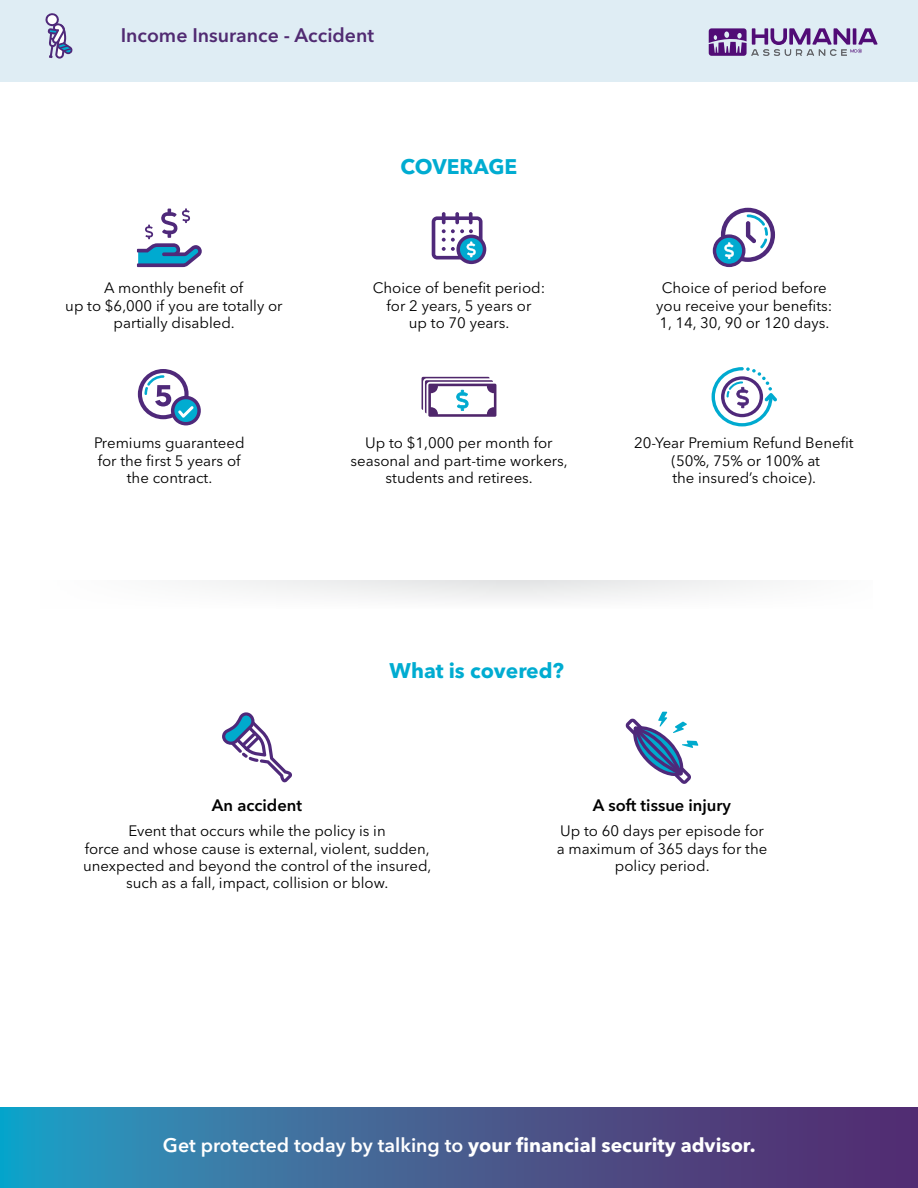
<style>
.page{position:relative;width:918px;height:1188px;background:#fff}
.page>*{position:absolute;margin:0;border:0;box-sizing:border-box;transform-origin:0 0}
.t1{font:700 21px "Avenir Next LT Pro";color:#00acd1}
.t2{font:700 19.5px "Avenir Next LT Pro";color:#fff}
.t3{font:600 19.5px "Avenir Next LT Pro";color:#512b72}
.t4{font:600 16.5px "Avenir Next LT Pro";color:#000}
.t5{font:15px/17.2px "Avenir Next LT Pro";color:#000;text-align:center}
.s1{font-weight:600}
</style>
<div class="page">
<svg style="left:222px;top:712px;width:70px;height:70px"></svg>
<div style="left:0;top:0;width:918px;height:81px;background:#dfedf4"></div>
<svg style="left:709px;top:28px;width:169px;height:28px"></svg>
<svg style="left:0;top:1107px;width:918px;height:81px;background:#416194"></svg>
<svg style="left:45px;top:13px;width:28px;height:46px"></svg>
<svg style="left:137px;top:208px;width:65px;height:59px"></svg>
<svg style="left:422px;top:377px;width:74px;height:40px"></svg>
<svg style="left:442px;top:212px;width:4px;height:12px"></svg>
<svg style="left:455px;top:212px;width:4px;height:12px"></svg>
<svg style="left:469px;top:212px;width:4px;height:12px"></svg>
<svg style="left:432px;top:216px;width:54px;height:48px"></svg>
<svg style="left:713px;top:208px;width:62px;height:59px"></svg>
<svg style="left:138px;top:369px;width:63px;height:56px"></svg>
<svg style="left:625px;top:712px;width:73px;height:72px"></svg>
<svg style="left:712px;top:367px;width:65px;height:59px"></svg>
<p class="t3" style="left:121px;top:23px;width:255px">Income Insurance - Accident</p>
<p class="t1" style="left:401px;top:154px;width:118px">COVERAGE</p>
<p class="t5" style="left:65px;top:279px;width:219px">A monthly benefit of<br>up to $6,000 if you are totally or partially disabled.</p>
<p class="t5" style="left:373px;top:279px;width:174px">Choice of benefit period: for 2 years, 5 years or<br>up to 70 years.</p>
<p class="t5" style="left:656px;top:279px;width:177px">Choice of period before you receive your benefits:<br>1, 14, 30, 90 or 120 days.</p>
<p class="t5" style="left:351px;top:434px;width:219px">Up to $1,000 per month for seasonal and part-time workers, students and retirees.</p>
<p class="t5" style="left:94px;top:434px;width:152px">Premiums guaranteed for the first 5 years of the contract.</p>
<p class="t5" style="left:634px;top:434px;width:221px">20-Year Premium Refund Benefit (50%, 75% or 100% at<br>the insured’s choice).</p>
<p class="t1" style="left:390px;top:658px;width:176px">What is covered?</p>
<p class="t4" style="left:593px;top:795px;width:140px">A soft tissue injury</p>
<p class="t4" style="left:212px;top:795px;width:92px">An accident</p>
<p class="t5" style="left:83px;top:823px;width:350px">Event that occurs while the policy is in<br>force and whose cause is external, violent, sudden, unexpected and beyond the control of the insured, such as a fall, impact, collision or blow.</p>
<p class="t5" style="left:557px;top:823px;width:212px">Up to 60 days per episode for a maximum of 365 days for the policy period.</p>
<p class="t2" style="left:163px;top:1133px;width:594px"><span class="s1">Get protected today by talking to</span> your financial security advisor.</p>
</div>
